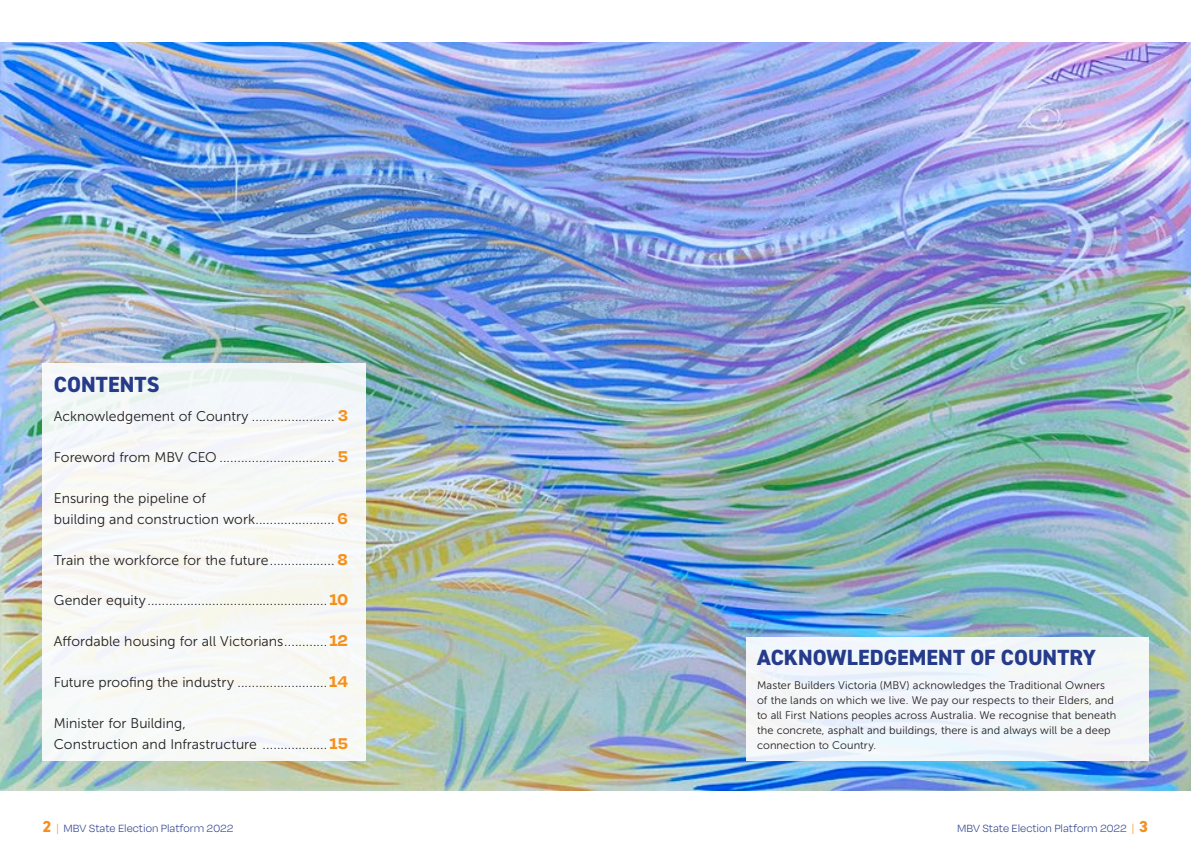
<style>
.page{position:relative;width:1191px;height:842px;background:#fff}
.page>*{position:absolute;margin:0;border:0;box-sizing:border-box;transform-origin:0 0}
.t1{font:800 22px "DIN2014";letter-spacing:.005em;color:#263b89}
.t2{font:14px/21px "Museo Sans 300";letter-spacing:.005em;color:#231f20}
.t3{font:300 12px "Degular";color:#263b89}
.t4{font:11px/15px "Museo Sans 300";letter-spacing:.01em;color:#231f20}
.s1{font-family:"Degular";font-weight:700;font-size:18px;color:#f4901d}
.s2{font-family:"DIN2014";font-weight:800;font-size:16px;color:#f4901d}
.s3{color:#f4901d}
</style>
<div class="page">
<img style="left:0;top:43px;width:1191px;height:748px">
<div style="left:746px;top:637px;width:402px;height:123px;background:#f3f6fa"></div>
<div style="left:43px;top:363px;width:323px;height:397px;background:#f7f8f7"></div>
<h1 class="t1" style="left:54px;top:369px;width:107px">CONTENTS</h1>
<p class="t2" style="left:54px;top:406px;width:296px">Acknowledgement of Country ....................... <span class="s1">3</span></p>
<p class="t2" style="left:54px;top:447px;width:296px">Foreword from MBV CEO ................................ <span class="s1">5</span></p>
<p class="t2" style="left:54px;top:487px;width:296px">Ensuring the pipeline of<br>building and construction work...................... <span class="s1">6</span></p>
<p class="t2" style="left:54px;top:549px;width:296px">Train the workforce for the future.................. <span class="s1">8</span></p>
<p class="t2" style="left:54px;top:590px;width:295px">Gender equity.................................................. <span class="s1">10</span></p>
<p class="t2" style="left:54px;top:631px;width:296px">Affordable housing for all Victorians............ <span class="s1">12</span></p>
<p class="t2" style="left:54px;top:672px;width:296px">Future proofing the industry .........................<span class="s1">14</span></p>
<p class="t2" style="left:54px;top:713px;width:296px">Minister for Building,<br>Construction and Infrastructure .................. <span class="s1">15</span></p>
<h1 class="t1" style="left:757px;top:643px;width:340px">ACKNOWLEDGEMENT OF COUNTRY</h1>
<p class="t4" style="left:757px;top:678px;width:360px">Master Builders Victoria (MBV) acknowledges the Traditional Owners of the lands on which we live. We pay our respects to their Elders, and to all First Nations peoples across Australia. We recognise that beneath the concrete, asphalt and buildings, there is and always will be a deep connection to Country.</p>
<p class="t3" style="left:43px;top:821px;width:192px"><span class="s2">2</span> <span class="s3">|</span> MBV State Election Platform 2022</p>
<p class="t3" style="left:957px;top:821px;width:192px">MBV State Election Platform 2022 <span class="s3">|</span> <span class="s2">3</span></p>
</div>
